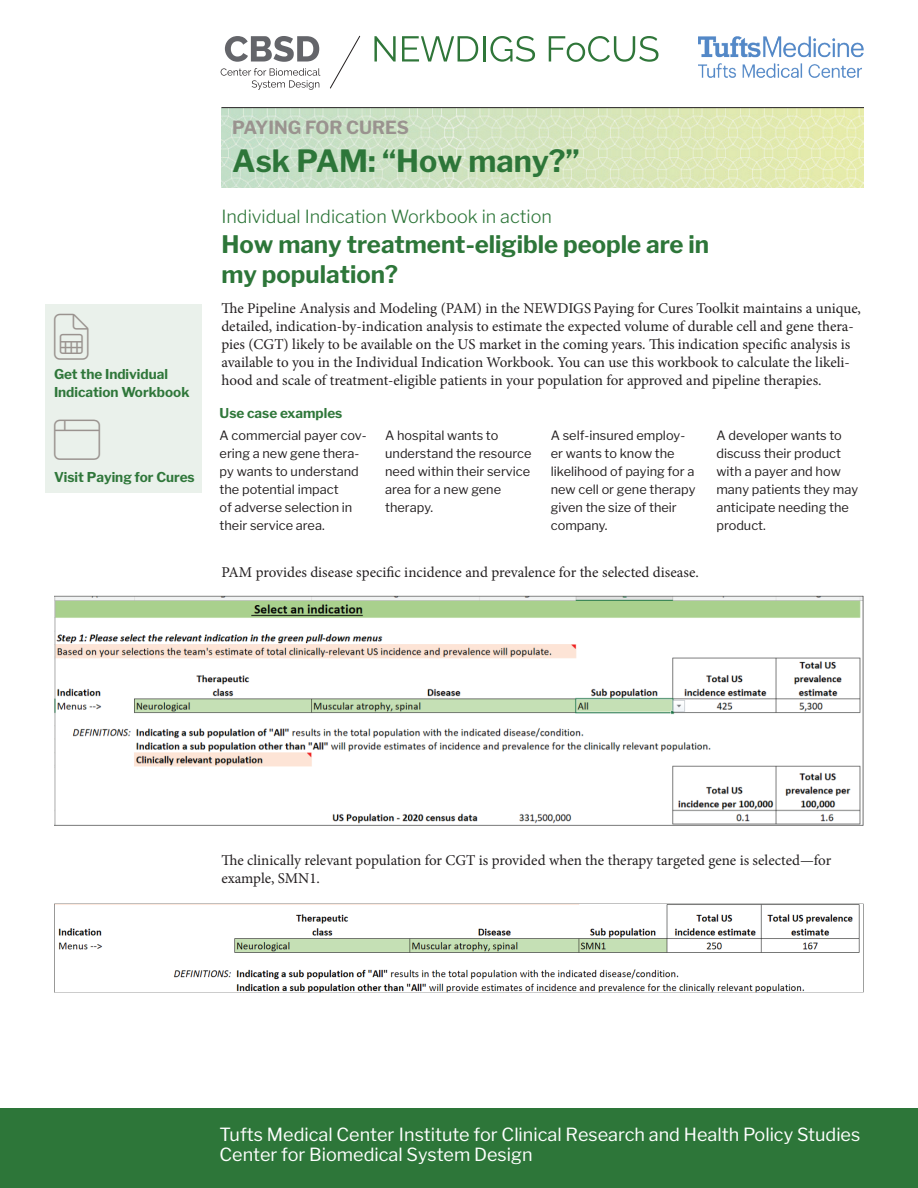
<style>
.page{position:relative;width:918px;height:1188px;background:#fff}
.page>*{position:absolute;margin:0;border:0;box-sizing:border-box;transform-origin:0 0}
.t1{font:700 30.45px "Libre Franklin";color:#2d7639}
.t2{font:700 24px/30px "Libre Franklin";color:#2d7639}
.t3{font:18px/19.5px "Libre Franklin";color:#fff}
.t4{font:300 18px "Libre Franklin";color:#2d7639}
.t5{font:700 18px "Libre Franklin";color:#9a938f}
.t6{font:15px/18px "Minion Pro";color:#231f20}
.t7{font:700 13.5px/18px "Libre Franklin";color:#2f773a}
.t8{font:12.75px/18px "Libre Franklin";color:#231f20}
</style>
<div class="page">
<div style="left:45px;top:305px;width:157px;height:188px;background:#eaf1eb"></div>
<img style="left:221px;top:108px;width:643px;height:79px">
<hr style="left:221px;top:107px;width:643px;height:1px;background:#231f20">
<img style="left:698px;top:36px;width:166px;height:41px">
<svg style="left:221px;top:68px;width:99px;height:22px"></svg>
<svg style="left:225px;top:36px;width:94px;height:26px"></svg>
<svg style="left:374px;top:36px;width:22px;height:26px"></svg>
<svg style="left:402px;top:36px;width:76px;height:26px"></svg>
<hr style="left:483px;top:36px;width:3px;height:26px;background:#2f7639">
<svg style="left:490px;top:36px;width:45px;height:26px"></svg>
<svg style="left:549px;top:36px;width:110px;height:26px"></svg>
<svg style="left:330px;top:35px;width:31px;height:54px"></svg>
<img style="left:54px;top:596px;width:810px;height:230px">
<img style="left:54px;top:904px;width:810px;height:88px">
<div style="left:0;top:1109px;width:918px;height:79px;background:#2d7639"></div>
<p class="t7" style="left:54px;top:365px;width:137px">Get the Individual<br>Indication Workbook</p>
<p class="t7" style="left:54px;top:468px;width:142px">Visit Paying for Cures</p>
<p class="t5" style="left:232px;top:117px;width:178px">PAYING FOR CURES</p>
<h1 class="t1" style="left:232px;top:143px;width:349px">Ask PAM: “How many?”</h1>
<p class="t4" style="left:221px;top:205px;width:332px">Individual Indication Workbook in action</p>
<h2 class="t2" style="left:221px;top:229px;width:489px">How many treatment-eligible people are in my population?</h2>
<p class="t6" style="left:221px;top:300px;width:641px">The Pipeline Analysis and Modeling (PAM) in the NEWDIGS Paying for Cures Toolkit maintains a unique, detailed, indication-by-indication analysis to estimate the expected volume of durable cell and gene thera&shy;pies (CGT) likely to be available on the US market in the coming years. This indication specific analysis is available to you in the Individual Indication Workbook. You can use this workbook to calculate the likeli&shy;hood and scale of treatment-eligible patients in your population for approved and pipeline therapies.</p>
<p class="t7" style="left:220px;top:404px;width:124px">Use case examples</p>
<p class="t8" style="left:220px;top:427px;width:148px">A commercial payer cov&shy;ering a new gene thera&shy;py wants to understand the potential impact<br>of adverse selection in their service area.</p>
<p class="t8" style="left:385px;top:427px;width:148px">A hospital wants to understand the resource need within their service area for a new gene therapy.</p>
<p class="t8" style="left:551px;top:427px;width:146px">A self-insured employ&shy;er wants to know the likelihood of paying for a new cell or gene therapy given the size of their company.</p>
<p class="t8" style="left:716px;top:427px;width:143px">A developer wants to discuss their product with a payer and how many patients they may anticipate needing the product.</p>
<p class="t6" style="left:221px;top:564px;width:479px">PAM provides disease specific incidence and prevalence for the selected disease.</p>
<p class="t6" style="left:221px;top:852px;width:611px">The clinically relevant population for CGT is provided when the therapy targeted gene is selected—for example, SMN1.</p>
<p class="t3" style="left:220px;top:1125px;width:642px">Tufts Medical Center Institute for Clinical Research and Health Policy Studies<br>Center for Biomedical System Design</p>
</div>
